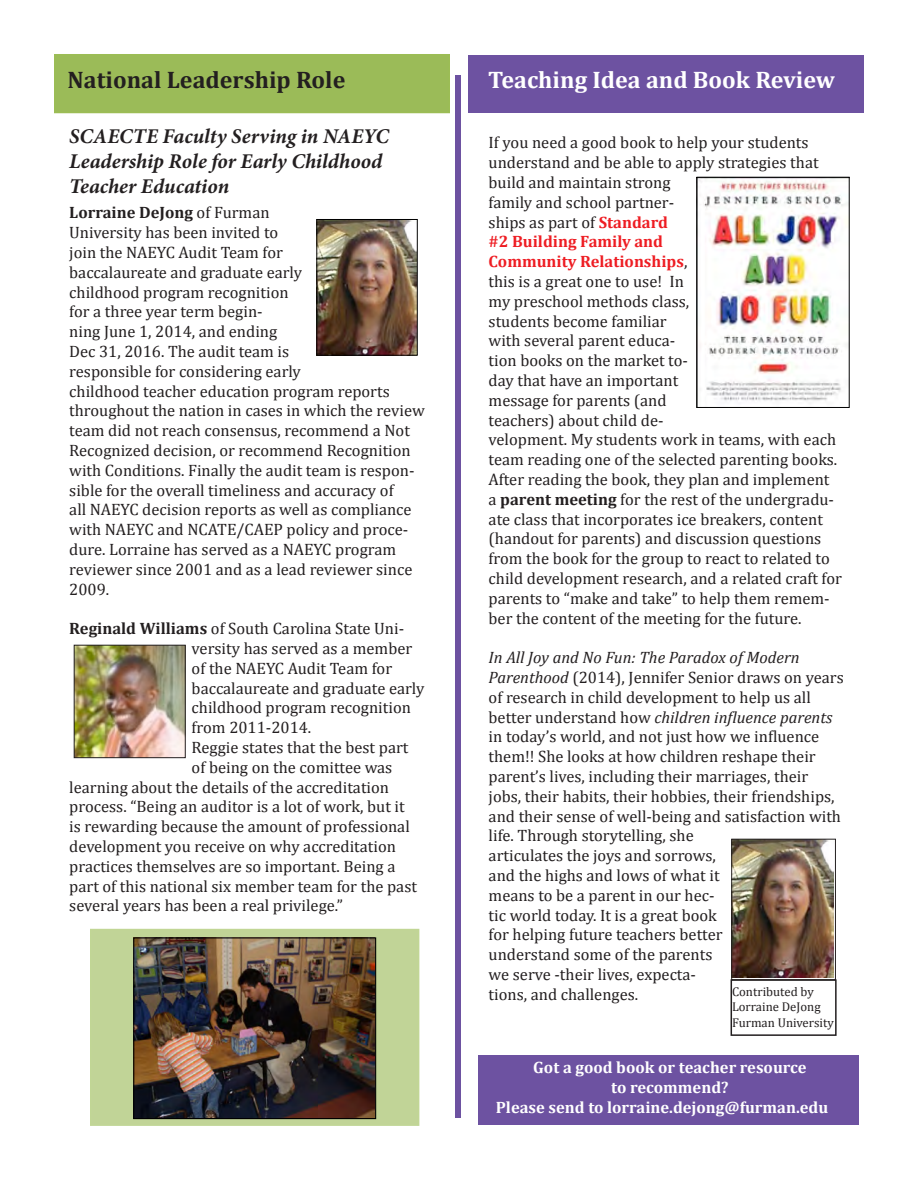
<style>
.page{position:relative;width:918px;height:1188px;background:#fff}
.page>*{position:absolute;margin:0;border:0;box-sizing:border-box;transform-origin:0 0}
.t1{font:700 24px "Cambria";color:#fff}
.t2{font:700 24px "Cambria";color:#231f20}
.t3{font:italic 700 21px/25.2px "Minion Pro";color:#231f20}
.t4{font:16.5px/19.8px "Cambria";color:#231f20}
.t5{font:700 16.5px "Cambria";color:#fff}
.t6{font:12.75px "Cambria";color:#231f20}
.s1{font-weight:700;color:#ee1d23}
.s2{font-weight:700}
.s3{font-style:italic}
</style>
<div class="page">
<div style="left:478px;top:1056px;width:381px;height:69px;background:#6d52a1"></div>
<div style="left:90px;top:929px;width:329px;height:197px;background:#c1d497"></div>
<div style="left:54px;top:54px;width:396px;height:59px;background:#9bbb58"></div>
<div style="left:469px;top:55px;width:395px;height:57px;background:#6d52a1"></div>
<div style="left:455px;top:76px;width:6px;height:1042px;background:#6d52a1"></div>
<img style="left:318px;top:221px;width:98px;height:133px">
<div style="left:316px;top:219px;width:102px;height:137px;border:1px solid #000"></div>
<img style="left:76px;top:647px;width:108px;height:109px">
<div style="left:74px;top:645px;width:112px;height:113px;border:1px solid #231f20"></div>
<img style="left:699px;top:179px;width:149px;height:222px">
<div style="left:697px;top:177px;width:153px;height:231px;border:1px solid #000"></div>
<img style="left:733px;top:841px;width:100px;height:136px">
<div style="left:731px;top:839px;width:105px;height:141px;border:1px solid #231f20"></div>
<div style="left:731px;top:979px;width:106px;height:57px;border:2px solid #231f20"></div>
<img style="left:135px;top:939px;width:239px;height:178px">
<div style="left:133px;top:937px;width:243px;height:182px;border:1px solid #000"></div>
<p class="t2" style="left:68px;top:62px;width:279px">National Leadership Role</p>
<p class="t1" style="left:488px;top:62px;width:348px">Teaching Idea and Book Review</p>
<p class="t3" style="left:69px;top:123px;width:321px">SCAECTE Faculty Serving in NAEYC<br>Leadership Role for Early Childhood<br>Teacher Education</p>
<p class="t4" style="left:489px;top:133px;width:355px">If you need a good book to help your students understand and be able to apply strategies that build and maintain strong<br>family and school partner-<br>ships as part of <span class="s1">Standard<br>#2 Building Family and<br>Community Relationships</span>,<br>this is a great one to use! In<br>my preschool methods class,<br>students become familiar<br>with several parent educa-<br>tion books on the market to-<br>day that have an important<br>message for parents (and<br>teachers) about child de-<br>velopment. My students work in teams, with each team reading one of the selected parenting books.<br>After reading the book, they plan and implement<br>a <span class="s2">parent meeting</span> for the rest of the undergradu&shy;ate class that incorporates ice breakers, content (handout for parents) and discussion questions from the book for the group to react to related to child development research, and a related craft for parents to “make and take” to help them remem&shy;ber the content of the meeting for the future.</p>
<p class="t4" style="left:489px;top:648px;width:357px"><span class="s3">In All Joy and No Fun: The Paradox of Modern Parenthood</span> (2014), Jennifer Senior draws on years of research in child development to help us all better understand how <span class="s3">children influence parents </span>in today’s world, and not just how we influence them!! She looks at how children reshape their parent’s lives, including their marriages, their jobs, their habits, their hobbies, their friendships, and their sense of well-being and satisfaction with life. Through storytelling, she<br>articulates the joys and sorrows,<br>and the highs and lows of what it<br>means to be a parent in our hec-<br>tic world today. It is a great book<br>for helping future teachers better<br>understand some of the parents<br>we serve -their lives, expecta-<br>tions, and challenges.</p>
<p class="t4" style="left:69px;top:203px;width:357px"><span class="s2">Lorraine DeJong</span> of Furman<br>University has been invited to<br>join the NAEYC Audit Team for<br>baccalaureate and graduate early<br>childhood program recognition<br>for a three year term begin-<br>ning June 1, 2014, and ending<br>Dec 31, 2016. The audit team is<br>responsible for considering early<br>childhood teacher education program reports throughout the nation in cases in which the review team did not reach consensus, recommend a Not Recognized decision, or recommend Recognition with Conditions. Finally the audit team is respon&shy;sible for the overall timeliness and accuracy of<br>all NAEYC decision reports as well as compliance with NAEYC and NCATE/CAEP policy and proce&shy;dure. Lorraine has served as a NAEYC program reviewer since 2001 and as a lead reviewer since 2009.</p>
<p class="t4" style="left:192px;top:619px;width:234px;text-indent:-122px"><span class="s2">Reginald Williams</span> of South Carolina State Uni&shy;versity has served as a member of the NAEYC Audit Team for baccalaureate and graduate early childhood program recognition from 2011-2014.</p>
<p class="t4" style="left:192px;top:737px;width:218px">Reggie states that the best part</p>
<p class="t4" style="left:192px;top:757px;width:202px">of being on the comittee was</p>
<p class="t4" style="left:69px;top:777px;width:321px">learning about the details of the accreditation</p>
<p class="t4" style="left:69px;top:797px;width:337px">process. “Being an auditor is a lot of work, but it</p>
<p class="t4" style="left:69px;top:817px;width:342px">is rewarding because the amount of professional</p>
<p class="t4" style="left:69px;top:836px;width:328px">development you receive on why accreditation</p>
<p class="t4" style="left:69px;top:856px;width:328px">practices themselves are so important. Being a</p>
<p class="t4" style="left:69px;top:876px;width:349px">part of this national six member team for the past</p>
<p class="t4" style="left:69px;top:896px;width:275px">several years has been a real privilege.”</p>
<p class="t6" style="left:732px;top:984px;width:83px">Contributed by</p>
<p class="t6" style="left:732px;top:999px;width:90px">Lorraine DeJong</p>
<p class="t6" style="left:732px;top:1015px;width:103px">Furman University</p>
<p class="t5" style="left:533px;top:1056px;width:275px">Got a good book or teacher resource</p>
<p class="t5" style="left:611px;top:1076px;width:119px">to recommend?</p>
<p class="t5" style="left:496px;top:1095px;width:334px">Please send to lorraine.dejong@furman.edu</p>
</div>
